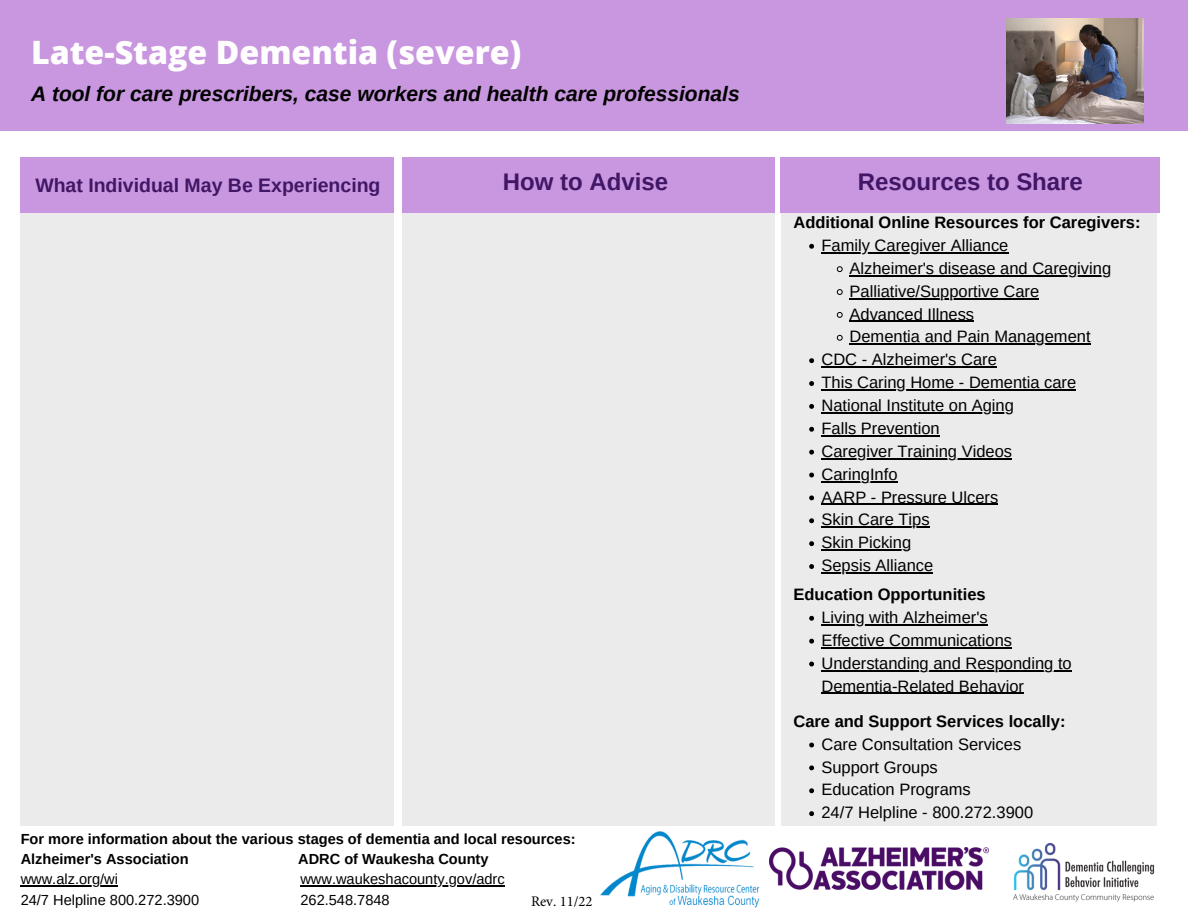
<style>
.page{position:relative;width:1188px;height:918px;background:#fff}
.page>*{position:absolute;margin:0;border:0;box-sizing:border-box;transform-origin:0 0}
.t1{font:800 32.25px "Open Sans";color:#fffeff}
.t2{font:700 24px "Arimo";color:#411666}
.t3{font:italic 700 21px "Arimo";color:#000}
.t4{font:700 19.5px "Arimo";color:#411666}
.t5{font:16.5px/22.8px "Arimo";color:#000}
.t6{font:700 16.5px "Arimo";color:#000}
.t7{font:700 14.55px/20.2px "Arimo";color:#000}
.t8{font:14.55px "Arimo";color:#000}
.t9{font:14.55px "Minion Pro";color:#000}
</style>
<div class="page">
<div style="left:21px;top:158px;width:373px;height:668px;background:#ebebeb"></div>
<div style="left:403px;top:158px;width:372px;height:668px;background:#ebebeb"></div>
<div style="left:781px;top:158px;width:376px;height:668px;background:#ebebeb"></div>
<div style="left:21px;top:158px;width:373px;height:55px;background:#c897df"></div>
<div style="left:403px;top:158px;width:372px;height:55px;background:#c897df"></div>
<div style="left:781px;top:158px;width:379px;height:55px;background:#c897df"></div>
<img style="left:1013px;top:842px;width:142px;height:59px">
<img style="left:769px;top:848px;width:220px;height:41px">
<div style="left:0;top:0;width:1188px;height:130px;background:#c897df"></div>
<svg style="left:809px;top:244px;width:5px;height:5px"></svg>
<hr style="left:821px;top:252px;width:188px;height:2px;background:#000">
<svg style="left:837px;top:266px;width:6px;height:6px"></svg>
<hr style="left:850px;top:275px;width:261px;height:1px;background:#000">
<svg style="left:837px;top:289px;width:6px;height:6px"></svg>
<hr style="left:850px;top:298px;width:189px;height:1px;background:#000">
<svg style="left:837px;top:312px;width:6px;height:6px"></svg>
<hr style="left:850px;top:321px;width:124px;height:1px;background:#000">
<svg style="left:837px;top:335px;width:6px;height:6px"></svg>
<hr style="left:850px;top:344px;width:241px;height:1px;background:#000">
<svg style="left:809px;top:358px;width:5px;height:5px"></svg>
<hr style="left:821px;top:366px;width:176px;height:2px;background:#000">
<svg style="left:809px;top:381px;width:5px;height:5px"></svg>
<hr style="left:821px;top:389px;width:255px;height:2px;background:#000">
<svg style="left:809px;top:404px;width:5px;height:5px"></svg>
<hr style="left:821px;top:412px;width:193px;height:2px;background:#000">
<svg style="left:809px;top:427px;width:5px;height:5px"></svg>
<hr style="left:821px;top:435px;width:119px;height:2px;background:#000">
<svg style="left:809px;top:450px;width:5px;height:5px"></svg>
<hr style="left:821px;top:458px;width:191px;height:1px;background:#000">
<svg style="left:809px;top:473px;width:5px;height:4px"></svg>
<hr style="left:821px;top:481px;width:77px;height:1px;background:#000">
<svg style="left:809px;top:495px;width:5px;height:5px"></svg>
<hr style="left:821px;top:504px;width:177px;height:1px;background:#000">
<svg style="left:809px;top:518px;width:5px;height:5px"></svg>
<hr style="left:821px;top:527px;width:109px;height:1px;background:#000">
<svg style="left:809px;top:541px;width:5px;height:5px"></svg>
<hr style="left:821px;top:549px;width:90px;height:2px;background:#000">
<svg style="left:809px;top:564px;width:5px;height:5px"></svg>
<hr style="left:821px;top:572px;width:112px;height:2px;background:#000">
<svg style="left:809px;top:616px;width:5px;height:5px"></svg>
<hr style="left:821px;top:624px;width:167px;height:2px;background:#000">
<svg style="left:809px;top:639px;width:5px;height:5px"></svg>
<hr style="left:821px;top:647px;width:191px;height:1px;background:#000">
<svg style="left:809px;top:662px;width:5px;height:4px"></svg>
<hr style="left:821px;top:670px;width:251px;height:1px;background:#000">
<hr style="left:821px;top:693px;width:203px;height:1px;background:#000">
<svg style="left:809px;top:743px;width:5px;height:4px"></svg>
<svg style="left:809px;top:765px;width:5px;height:5px"></svg>
<svg style="left:809px;top:788px;width:5px;height:5px"></svg>
<svg style="left:809px;top:811px;width:5px;height:5px"></svg>
<hr style="left:21px;top:885px;width:97px;height:2px;background:#000">
<hr style="left:300px;top:885px;width:205px;height:2px;background:#000">
<img style="left:600px;top:831px;width:160px;height:77px">
<img style="left:1006px;top:18px;width:138px;height:106px">
<h1 class="t1" style="left:31px;top:30px;width:492px">Late-Stage Dementia (severe)</h1>
<p class="t3" style="left:31px;top:82px;width:710px">A tool for care prescribers, case workers and health care professionals</p>
<p class="t4" style="left:35px;top:174px;width:347px">What Individual May Be Experiencing</p>
<h2 class="t2" style="left:503px;top:168px;width:167px">How to Advise</h2>
<h2 class="t2" style="left:858px;top:168px;width:227px">Resources to Share</h2>
<p class="t6" style="left:793px;top:213px;width:349px">Additional Online Resources for Caregivers:</p>
<p class="t5" style="left:821px;top:234px;width:188px">Family Caregiver Alliance</p>
<p class="t5" style="left:850px;top:257px;width:263px">Alzheimer's disease and Caregiving</p>
<p class="t5" style="left:850px;top:280px;width:191px">Palliative/Supportive Care</p>
<p class="t5" style="left:850px;top:302px;width:126px">Advanced Illness</p>
<p class="t5" style="left:850px;top:325px;width:243px">Dementia and Pain Management</p>
<p class="t5" style="left:821px;top:348px;width:177px">CDC - Alzheimer's Care</p>
<p class="t5" style="left:821px;top:371px;width:256px">This Caring Home - Dementia care</p>
<p class="t5" style="left:821px;top:394px;width:194px">National Institute on Aging</p>
<p class="t5" style="left:821px;top:417px;width:120px">Falls Prevention</p>
<p class="t5" style="left:821px;top:440px;width:192px">Caregiver Training Videos</p>
<p class="t5" style="left:821px;top:463px;width:78px">CaringInfo</p>
<p class="t5" style="left:821px;top:485px;width:178px">AARP - Pressure Ulcers</p>
<p class="t5" style="left:821px;top:508px;width:110px">Skin Care Tips</p>
<p class="t5" style="left:821px;top:531px;width:91px">Skin Picking</p>
<p class="t5" style="left:821px;top:554px;width:113px">Sepsis Alliance</p>
<p class="t5" style="left:821px;top:606px;width:252px">Living with Alzheimer's<br>Effective Communications<br>Understanding and Responding to<br>Dementia-Related Behavior</p>
<p class="t6" style="left:793px;top:585px;width:194px">Education Opportunities</p>
<p class="t6" style="left:793px;top:712px;width:274px">Care and Support Services locally:</p>
<p class="t7" style="left:21px;top:829px;width:557px">For more information about the various stages of dementia and local resources:<br>Alzheimer's Association</p>
<p class="t7" style="left:298px;top:849px;width:192px">ADRC of Waukesha County</p>
<p class="t8" style="left:21px;top:871px;width:99px">www.alz.org/wi</p>
<p class="t8" style="left:300px;top:871px;width:206px">www.waukeshacounty.gov/adrc</p>
<p class="t8" style="left:21px;top:891px;width:180px">24/7 Helpline 800.272.3900</p>
<p class="t8" style="left:300px;top:891px;width:91px">262.548.7848</p>
<p class="t9" style="left:531px;top:892px;width:63px">Rev. 11/22</p>
<p class="t5" style="left:821px;top:733px;width:213px">Care Consultation Services<br>Support Groups<br>Education Programs<br>24/7 Helpline - 800.272.3900</p>
</div>
